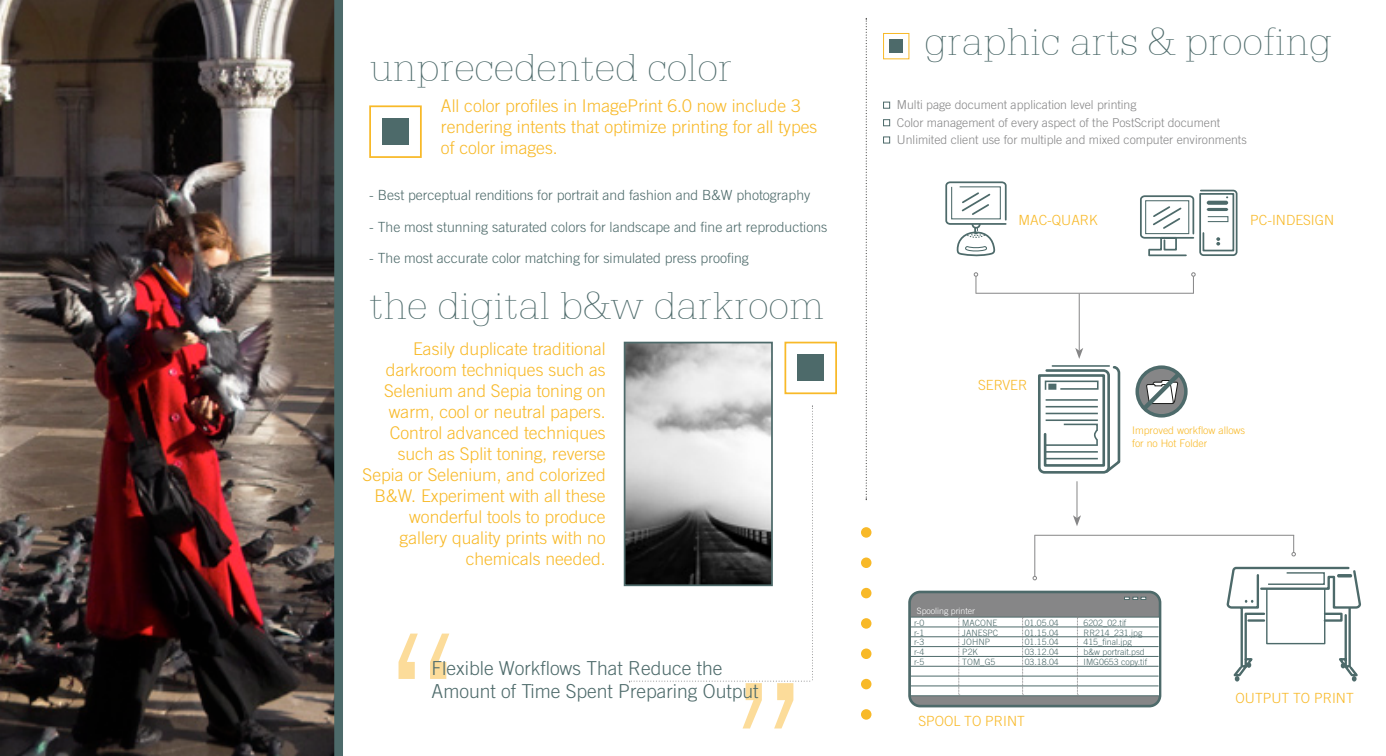
<style>
.page{position:relative;width:1386px;height:756px;background:#fff}
.page>*{position:absolute;margin:0;border:0;box-sizing:border-box;transform-origin:0 0}
.t1{font:100 42px "Serifa BT";color:#4d6a6a}
.t2{font:300 19.25px/23.1px "Trade Gothic";color:#4d6a6a}
.t3{font:300 17.5px/21px "Trade Gothic";color:#f8b928}
.t4{font:300 14px "Trade Gothic";color:#4d6a6a}
.t5{font:300 14px "Trade Gothic";color:#f8b928}
.t6{font:300 12.25px/17.5px "Trade Gothic";color:#868687}
.t7{font:300 10.5px/12.6px "Trade Gothic";color:#f8b928}
.t8{font:300 8.75px/9.6px "Trade Gothic";color:#4d6a6a;text-align:justify}
.t9{font:300 8.75px "Trade Gothic";color:#fff}
</style>
<div class="page">
<img style="left:0;top:0;width:334px;height:756px">
<div style="left:334px;top:0;width:9px;height:756px;background:#4d6a6a"></div>
<div style="left:382px;top:119px;width:27px;height:26px;background:#4d6a6a"></div>
<div style="left:369px;top:105px;width:53px;height:53px;border:2px solid #f8b928"></div>
<svg style="left:866px;top:18px;width:1px;height:481px"></svg>
<div style="left:861px;top:527px;width:10px;height:11px;background:#f8b928;border-radius:50%"></div>
<div style="left:861px;top:558px;width:10px;height:10px;background:#f8b928;border-radius:50%"></div>
<div style="left:861px;top:588px;width:10px;height:10px;background:#f8b928;border-radius:50%"></div>
<div style="left:861px;top:618px;width:10px;height:11px;background:#f8b928;border-radius:50%"></div>
<div style="left:861px;top:649px;width:10px;height:10px;background:#f8b928;border-radius:50%"></div>
<div style="left:861px;top:679px;width:10px;height:10px;background:#f8b928;border-radius:50%"></div>
<div style="left:861px;top:709px;width:10px;height:11px;background:#f8b928;border-radius:50%"></div>
<div style="left:798px;top:355px;width:26px;height:26px;background:#4d6a6a"></div>
<div style="left:784px;top:342px;width:53px;height:52px;border:2px solid #f8b928"></div>
<img style="left:627px;top:345px;width:143px;height:238px">
<div style="left:624px;top:342px;width:149px;height:244px;border:2px solid #4d6a6a"></div>
<svg style="left:1226px;top:566px;width:135px;height:116px"></svg>
<div style="left:1266px;top:588px;width:59px;height:56px;border:1px solid #4d6a6a"></div>
<svg style="left:1038px;top:365px;width:83px;height:109px"></svg>
<svg style="left:945px;top:181px;width:62px;height:76px"></svg>
<svg style="left:1140px;top:189px;width:98px;height:68px"></svg>
<svg style="left:974px;top:272px;width:4px;height:22px"></svg>
<svg style="left:1191px;top:272px;width:5px;height:22px"></svg>
<hr style="left:976px;top:293px;width:217px;height:1px;background:#868687">
<hr style="left:1079px;top:294px;width:1px;height:57px;background:#868687">
<svg style="left:1075px;top:348px;width:8px;height:11px"></svg>
<div style="left:1135px;top:365px;width:53px;height:53px;border:3px solid #4d6a6a;border-radius:50%"></div>
<svg style="left:1137px;top:367px;width:48px;height:49px"></svg>
<hr style="left:1077px;top:481px;width:1px;height:37px;background:#868687">
<svg style="left:1073px;top:515px;width:8px;height:11px"></svg>
<hr style="left:1034px;top:535px;width:260px;height:1px;background:#868687">
<svg style="left:1292px;top:535px;width:4px;height:21px"></svg>
<hr style="left:1034px;top:535px;width:1px;height:41px;background:#868687">
<svg style="left:1033px;top:576px;width:4px;height:4px"></svg>
<svg style="left:908px;top:590px;width:254px;height:116px"></svg>
<div style="left:883px;top:102px;width:7px;height:7px;border:1px solid #4d6a6a"></div>
<div style="left:883px;top:119px;width:7px;height:7px;border:1px solid #4d6a6a"></div>
<div style="left:883px;top:137px;width:7px;height:7px;border:1px solid #4d6a6a"></div>
<svg style="left:630px;top:405px;width:183px;height:323px"></svg>
<svg style="left:399px;top:634px;width:50px;height:45px"></svg>
<div style="left:890px;top:40px;width:13px;height:13px;background:#4d6a6a"></div>
<div style="left:883px;top:33px;width:26px;height:26px;border:1px solid #f8b928"></div>
<h1 class="t1" style="left:369px;top:44px;width:365px">unprecedented color</h1>
<p class="t3" style="left:441px;top:95px;width:378px">All color profiles in ImagePrint 6.0 now include 3 rendering intents that optimize printing for all types of color images.</p>
<p class="t4" style="left:369px;top:187px;width:443px">- Best perceptual renditions for portrait and fashion and B&amp;W photography</p>
<p class="t4" style="left:369px;top:219px;width:460px">- The most stunning saturated colors for landscape and fine art reproductions</p>
<p class="t4" style="left:369px;top:250px;width:381px">- The most accurate color matching for simulated press proofing</p>
<h1 class="t1" style="left:369px;top:282px;width:456px">the digital b&amp;w darkroom</h1>
<p class="t3" style="left:363px;top:339px;width:245px;text-align:right">Easily duplicate traditional darkroom techniques such as<br>Selenium and Sepia toning on warm, cool or neutral papers.<br>Control advanced techniques such as Split toning, reverse<br>Sepia or Selenium, and colorized<br>B&amp;W. Experiment with all these wonderful tools to produce gallery quality prints with no chemicals needed.</p>
<p class="t2" style="left:432px;top:656px;width:328px">Flexible Workflows That Reduce the<br>Amount of Time Spent Preparing Output</p>
<h1 class="t1" style="left:924px;top:17px;width:409px">graphic arts &amp; proofing</h1>
<p class="t6" style="left:897px;top:96px;width:351px">Multi page document application level printing<br>Color management of every aspect of the PostScript document<br>Unlimited client use for multiple and mixed computer environments</p>
<p class="t5" style="left:1018px;top:212px;width:81px">MAC-QUARK</p>
<p class="t5" style="left:1250px;top:212px;width:86px">PC-INDESIGN</p>
<p class="t5" style="left:978px;top:377px;width:51px">SERVER</p>
<p class="t7" style="left:1132px;top:424px;width:115px">Improved workflow allows for no Hot Folder</p>
<p class="t9" style="left:917px;top:606px;width:60px">Spooling printer</p>
<p class="t8" style="left:914px;top:618px;width:12px">r-0 r-1 r-3 r-4 r-5</p>
<p class="t8" style="left:962px;top:618px;width:37px;text-align:left">MACONE<br>JANESPC<br>JOHNP<br>P2K<br>TOM_G5</p>
<p class="t8" style="left:1025px;top:618px;width:36px">01.05.04<br>01.15.04<br>01.15.04<br>03.12.04<br>03.18.04</p>
<p class="t8" style="left:1084px;top:618px;width:65px;text-align:left">6202_02.tif<br>RR214_231.jpg<br>415_final.jpg b&amp;w portrait.psd<br>IMG0653 copy.tif</p>
<p class="t5" style="left:918px;top:713px;width:108px">SPOOL TO PRINT</p>
<p class="t5" style="left:1236px;top:689px;width:120px">OUTPUT TO PRINT</p>
</div>
